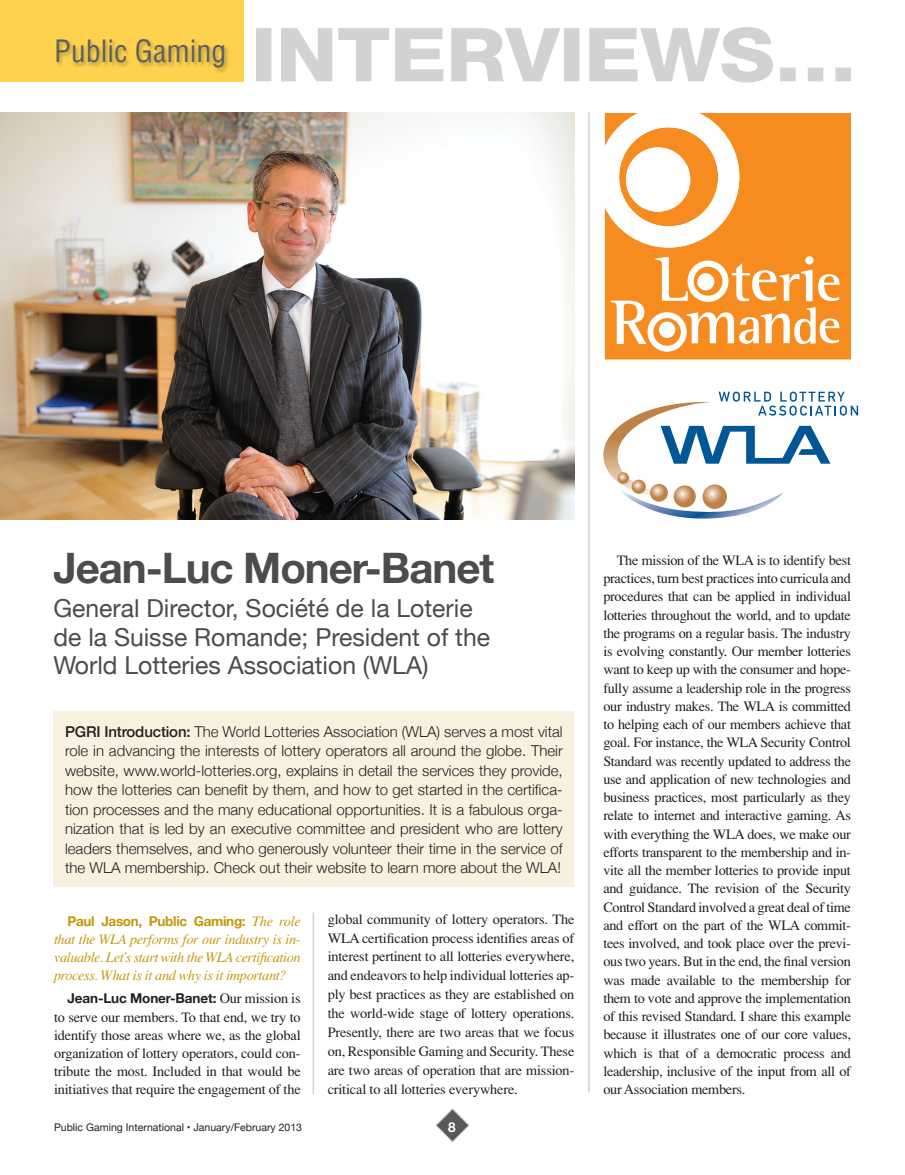
<style>
.page{position:relative;width:905px;height:1175px;background:#fff}
.page>*{position:absolute;margin:0;border:0;box-sizing:border-box;transform-origin:0 0}
.t1{font:700 42px "Helvetica Neue";letter-spacing:-.025em;color:#4b4c4d}
.t2{font:condensed 30px "Helvetica";color:#5f5f62}
.t3{font:24.75px/28.5px "Helvetica Neue";color:#4b4c4d}
.t4{font:300 15px/19.5px "Helvetica Neue";color:#231f20;text-align:justify}
.t5{font:14.25px/18.3px "Times";letter-spacing:-.01em;color:#231f20;text-align:justify}
.t6{font:italic 14.25px/18.1px "Times";letter-spacing:-.025em;color:#c49608;text-align:justify}
.t7{font:700 13.5px "Helvetica Neue";letter-spacing:-.01em;color:#231f20}
.t8{font:700 13.5px "Helvetica Neue";letter-spacing:-.025em;color:#c49608}
.t9{font:700 13.5px "Helvetica Neue";color:#fff}
.t10{font:10.5px "Helvetica Neue";color:#231f20}
.s1{font-weight:500}
.s2{font-family:"Times";font-weight:400;font-style:italic;font-size:14.25px}
.s3{font-family:"Times";font-weight:400;font-size:14.25px}
</style>
<div class="page">
<svg style="left:604px;top:113px;width:246px;height:247px"></svg>
<svg style="left:435px;top:1108px;width:35px;height:34px"></svg>
<img style="left:0;top:112px;width:574px;height:407px">
<div style="left:0;top:0;width:243px;height:81px;background:#fed24c"></div>
<div style="left:56px;top:38px;width:174px;height:36px;background:#231f20;opacity:.3"></div>
<svg style="left:256px;top:27px;width:594px;height:55px"></svg>
<div style="left:53px;top:711px;width:521px;height:175px;background:#f8f1e0"></div>
<hr style="left:588px;top:112px;width:1px;height:980px;background:#d1d2d4">
<hr style="left:313px;top:912px;width:1px;height:182px;background:#d1d2d4">
<svg style="left:603px;top:391px;width:255px;height:128px"></svg>
<h2 class="t2" style="left:54px;top:33px;width:174px">Public Gaming</h2>
<h1 class="t1" style="left:53px;top:535px;width:442px">Jean-Luc Moner-Banet</h1>
<h3 class="t3" style="left:53px;top:595px;width:438px">General Director, Société de la Loterie de la Suisse Romande; President of the<br>World Lotteries Association (WLA)</h3>
<p class="t4" style="left:65px;top:720px;width:499px"><span class="s1">PGRI Introduction:</span> The World Lotteries Association (WLA) serves a most vital role in advancing the interests of lottery operators all around the globe. Their website, www.world-lotteries.org, explains in detail the services they provide, how the lotteries can benefit by them, and how to get started in the certifica&shy;tion processes and the many educational opportunities. It is a fabulous orga&shy;nization that is led by an executive committee and president who are lottery leaders themselves, and who generously volunteer their time in the service of the WLA membership. Check out their website to learn more about the WLA!</p>
<p class="t8" style="left:68px;top:910px;width:235px">Paul Jason, Public Gaming: <span class="s2">The role</span></p>
<p class="t6" style="left:54px;top:929px;width:248px">that the WLA performs for our industry is in&shy;valuable. Let’s start with the WLA certification process. What is it and why is it important?</p>
<p class="t7" style="left:68px;top:988px;width:235px">Jean-Luc Moner-Banet: <span class="s3">Our mission is</span></p>
<p class="t5" style="left:54px;top:1007px;width:248px">to serve our members. To that end, we try to identify those areas where we, as the global organization of lottery operators, could con&shy;tribute the most. Included in that would be initiatives that require the engagement of the</p>
<p class="t5" style="left:328px;top:909px;width:248px;line-height:18.9px">global community of lottery operators. The WLA certification process identifies areas of interest pertinent to all lotteries everywhere, and endeavors to help individual lotteries ap&shy;ply best practices as they are established on the world-wide stage of lottery operations.<br>Presently, there are two areas that we focus on, Responsible Gaming and Security. These are two areas of operation that are mission&shy;critical to all lotteries everywhere.</p>
<p class="t10" style="left:54px;top:1119px;width:249px">Public Gaming International • January/February 2013</p>
<p class="t9" style="left:448px;top:1116px;width:9px">8</p>
<p class="t5" style="left:603px;top:551px;width:249px;text-indent:13px">The mission of the WLA is to identify best practices, turn best practices into curricula and procedures that can be applied in individual lotteries throughout the world, and to update the programs on a regular basis. The industry is evolving constantly. Our member lotteries want to keep up with the consumer and hope&shy;fully assume a leadership role in the progress our industry makes. The WLA is committed to helping each of our members achieve that goal. For instance, the WLA Security Control Standard was recently updated to address the use and application of new technologies and business practices, most particularly as they relate to internet and interactive gaming. As with everything the WLA does, we make our efforts transparent to the membership and in&shy;vite all the member lotteries to provide input and guidance. The revision of the Security Control Standard involved a great deal of time and effort on the part of the WLA commit&shy;tees involved, and took place over the previ&shy;ous two years. But in the end, the final version was made available to the membership for them to vote and approve the implementation of this revised Standard. I share this example because it illustrates one of our core values, which is that of a democratic process and leadership, inclusive of the input from all of our Association members.</p>
</div>
